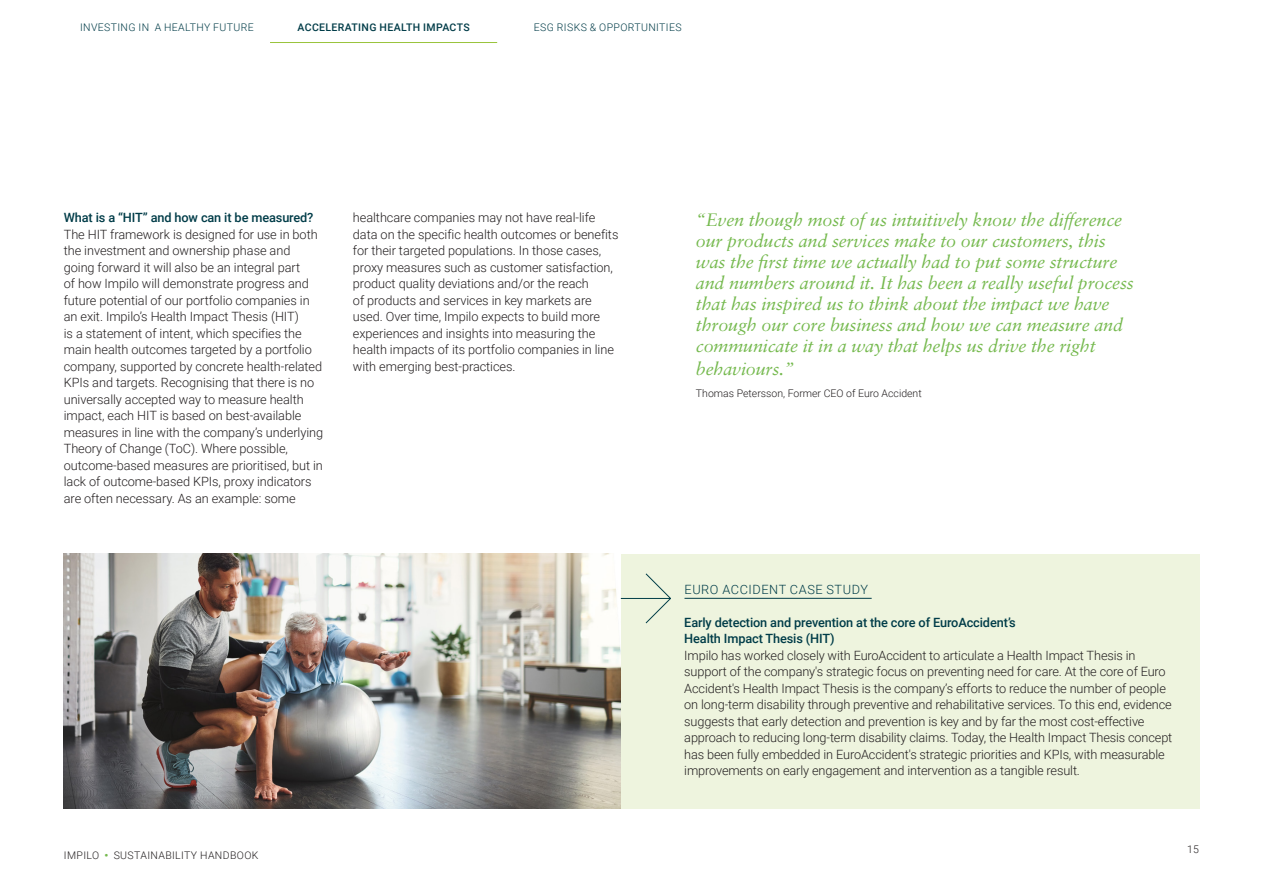
<style>
.page{position:relative;width:1263px;height:893px;background:#fff}
.page>*{position:absolute;margin:0;border:0;box-sizing:border-box;transform-origin:0 0}
.Citat{font:italic 18px/21.1px "Sabon LT Pro";letter-spacing:-.01em;color:#75b94e}
.Bröd{font:300 12.75px/16.5px "Roboto";letter-spacing:-.005em;color:#231f20}
.Mellis{font:500 12.75px/16.5px "Roboto";letter-spacing:-.01em;color:#003c48}
.t1{font:300 12.75px "Roboto";letter-spacing:.045em;color:#003c48}
.t2{font:300 10.5px "Roboto";letter-spacing:.035em;color:#003c48}
.Citat-2{font:300 10.5px "Roboto";color:#231f20}
.Citat-3{font:300 10.5px "Roboto";letter-spacing:.035em;color:#231f20}
.t3{font:500 10.5px "Roboto";letter-spacing:.035em;color:#003c48}
.s1{font-weight:900;color:#75b94e}
</style>
<div class="page">
<img style="left:64px;top:554px;width:557px;height:255px">
<div style="left:621px;top:554px;width:578px;height:255px;background:#eef4de"></div>
<hr style="left:684px;top:598px;width:188px;height:1px;background:#003c48">
<svg style="left:620px;top:573px;width:51px;height:51px"></svg>
<hr style="left:270px;top:42px;width:227px;height:1px;background:#9ac43c">
<p class="t2" style="left:80px;top:20px;width:175px">INVESTING IN A HEALTHY FUTURE</p>
<p class="t3" style="left:298px;top:20px;width:174px">ACCELERATING HEALTH IMPACTS</p>
<p class="t2" style="left:534px;top:20px;width:149px">ESG RISKS &amp; OPPORTUNITIES</p>
<p class="Mellis" style="left:64px;top:209px;width:251px">What is a “HIT” and how can it be measured?</p>
<p class="Bröd" style="left:64px;top:225px;width:261px">The HIT framework is designed for use in both the investment and ownership phase and going forward it will also be an integral part<br>of how Impilo will demonstrate progress and future potential of our portfolio companies in an exit. Impilo’s Health Impact Thesis (HIT)<br>is a statement of intent, which specifies the main health outcomes targeted by a portfolio company, supported by concrete health-related KPIs and targets. Recognising that there is no universally accepted way to measure health impact, each HIT is based on best-available measures in line with the company’s underlying Theory of Change (ToC). Where possible, outcome-based measures are prioritised, but in lack of outcome-based KPIs, proxy indicators are often necessary. As an example: some</p>
<p class="Bröd" style="left:353px;top:209px;width:267px">healthcare companies may not have real-life data on the specific health outcomes or benefits for their targeted populations. In those cases, proxy measures such as customer satisfaction, product quality deviations and/or the reach<br>of products and services in key markets are used. Over time, Impilo expects to build more experiences and insights into measuring the health impacts of its portfolio companies in line with emerging best-practices.</p>
<p class="Citat" style="left:696px;top:209px;width:439px">“Even though most of us intuitively know the difference our products and services make to our customers, this was the first time we actually had to put some structure and numbers around it. It has been a really useful process that has inspired us to think about the impact we have through our core business and how we can measure and communicate it in a way that helps us drive the right behaviours.”</p>
<p class="Citat-2" style="left:696px;top:386px;width:227px">Thomas Petersson, Former CEO of Euro Accident</p>
<p class="Citat-3" style="left:64px;top:848px;width:196px">IMPILO <span class="s1">•</span> SUSTAINABILITY HANDBOOK</p>
<p class="t1" style="left:684px;top:580px;width:185px">EURO ACCIDENT CASE STUDY</p>
<p class="Mellis" style="left:684px;top:614px;width:333px">Early detection and prevention at the core of EuroAccident’s<br>Health Impact Thesis (HIT)</p>
<p class="Bröd" style="left:684px;top:647px;width:490px">Impilo has worked closely with EuroAccident to articulate a Health Impact Thesis in support of the company's strategic focus on preventing need for care. At the core of Euro Accident's Health Impact Thesis is the company’s efforts to reduce the number of people on long-term disability through preventive and rehabilitative services. To this end, evidence suggests that early detection and prevention is key and by far the most cost-effective approach to reducing long-term disability claims. Today, the Health Impact Thesis concept has been fully embedded in EuroAccident's strategic priorities and KPIs, with measurable improvements on early engagement and intervention as a tangible result.</p>
<p class="Citat-2" style="left:1187px;top:842px;width:14px">15</p>
</div>
